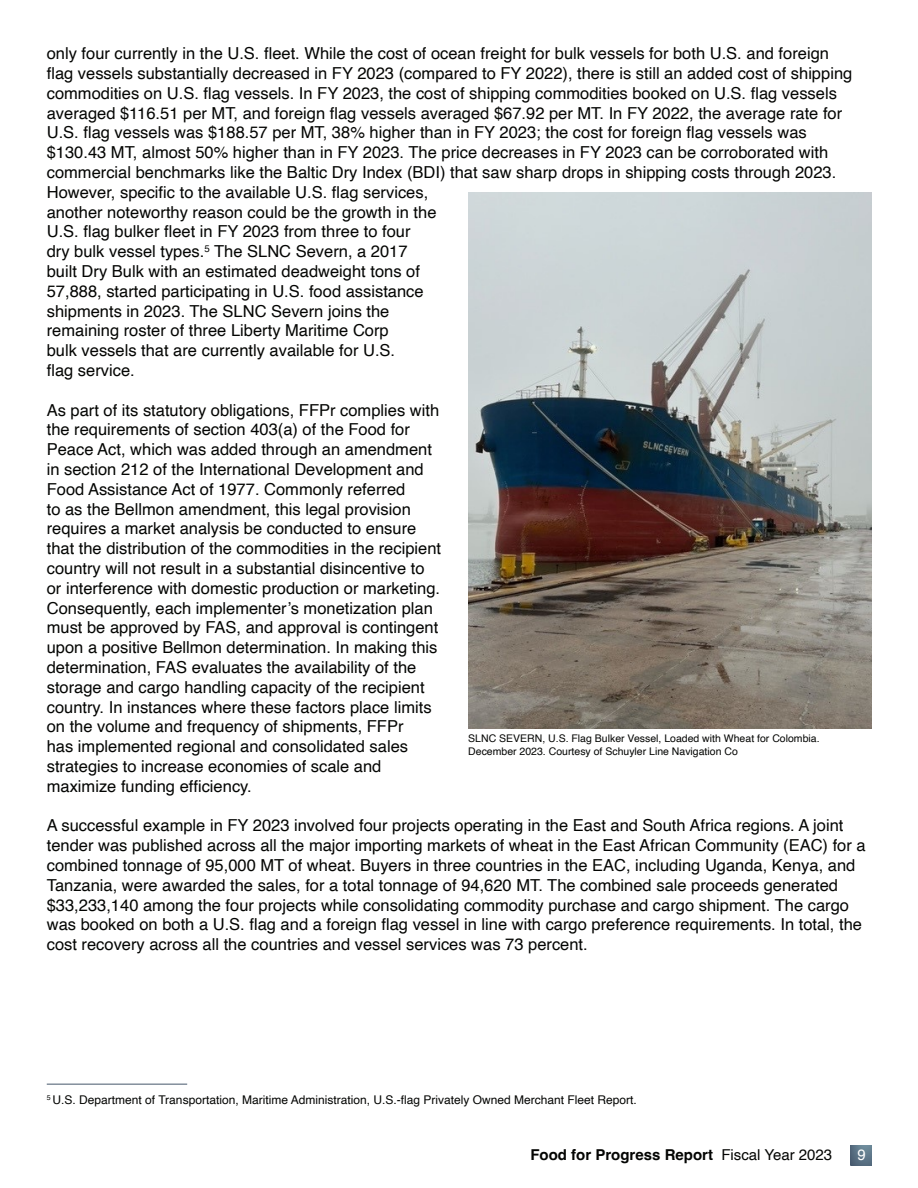
<style>
.page{position:relative;width:918px;height:1188px;background:#fff}
.page>*{position:absolute;margin:0;border:0;box-sizing:border-box;transform-origin:0 0}
.t1{font:16.5px/19.8px "Helvetica";color:#040503}
.t2{font:700 15px "Helvetica";color:#040503}
.t3{font:15px "Helvetica";color:#fff}
.t4{font:12px "Helvetica";color:#040503}
.t5{font:10.5px/12.6px "Helvetica";color:#040503}
.s1{font-weight:400}
</style>
<div class="page">
<svg style="left:851px;top:1145px;width:20px;height:20px"></svg>
<hr style="left:47px;top:1084px;width:140px;height:1px;background:#45566b">
<img style="left:468px;top:192px;width:403px;height:537px">
<p class="t1" style="left:47px;top:44px;width:807px">only four currently in the U.S. fleet. While the cost of ocean freight for bulk vessels for both U.S. and foreign flag vessels substantially decreased in FY 2023 (compared to FY 2022), there is still an added cost of shipping commodities on U.S. flag vessels. In FY 2023, the cost of shipping commodities booked on U.S. flag vessels averaged $116.51 per MT, and foreign flag vessels averaged $67.92 per MT. In FY 2022, the average rate for U.S. flag vessels was $188.57 per MT, 38% higher than in FY 2023; the cost for foreign flag vessels was $130.43 MT, almost 50% higher than in FY 2023. The price decreases in FY 2023 can be corroborated with commercial benchmarks like the Baltic Dry Index (BDI) that saw sharp drops in shipping costs through 2023.<br>However, specific to the available U.S. flag services,<br>another noteworthy reason could be the growth in the<br>U.S. flag bulker fleet in FY 2023 from three to four<br>dry bulk vessel types.<sup>5</sup> The SLNC Severn, a 2017<br>built Dry Bulk with an estimated deadweight tons of<br>57,888, started participating in U.S. food assistance<br>shipments in 2023. The SLNC Severn joins the<br>remaining roster of three Liberty Maritime Corp<br>bulk vessels that are currently available for U.S.<br>flag service.</p>
<p class="t1" style="left:47px;top:400px;width:396px">As part of its statutory obligations, FFPr complies with the requirements of section 403(a) of the Food for Peace Act, which was added through an amendment in section 212 of the International Development and Food Assistance Act of 1977. Commonly referred<br>to as the Bellmon amendment, this legal provision requires a market analysis be conducted to ensure that the distribution of the commodities in the recipient country will not result in a substantial disincentive to or interference with domestic production or marketing.<br>Consequently, each implementer’s monetization plan must be approved by FAS, and approval is contingent upon a positive Bellmon determination. In making this determination, FAS evaluates the availability of the storage and cargo handling capacity of the recipient country. In instances where these factors place limits on the volume and frequency of shipments, FFPr<br>has implemented regional and consolidated sales strategies to increase economies of scale and maximize funding efficiency.</p>
<p class="t1" style="left:47px;top:816px;width:820px">A successful example in FY 2023 involved four projects operating in the East and South Africa regions. A joint tender was published across all the major importing markets of wheat in the East African Community (EAC) for a combined tonnage of 95,000 MT of wheat. Buyers in three countries in the EAC, including Uganda, Kenya, and Tanzania, were awarded the sales, for a total tonnage of 94,620 MT. The combined sale proceeds generated $33,233,140 among the four projects while consolidating commodity purchase and cargo shipment. The cargo was booked on both a U.S. flag and a foreign flag vessel in line with cargo preference requirements. In total, the cost recovery across all the countries and vessel services was 73 percent.</p>
<p class="t5" style="left:468px;top:733px;width:353px">SLNC SEVERN, U.S. Flag Bulker Vessel, Loaded with Wheat for Colombia.<br>December 2023. Courtesy of Schuyler Line Navigation Co</p>
<p class="t4" style="left:47px;top:1091px;width:592px"><sup>5</sup> U.S. Department of Transportation, Maritime Administration, U.S.-flag Privately Owned Merchant Fleet Report.</p>
<p class="t2" style="left:530px;top:1146px;width:303px">Food for Progress Report <span class="s1">Fiscal Year 2023</span></p>
<p class="t3" style="left:857px;top:1143px;width:10px">9</p>
</div>
